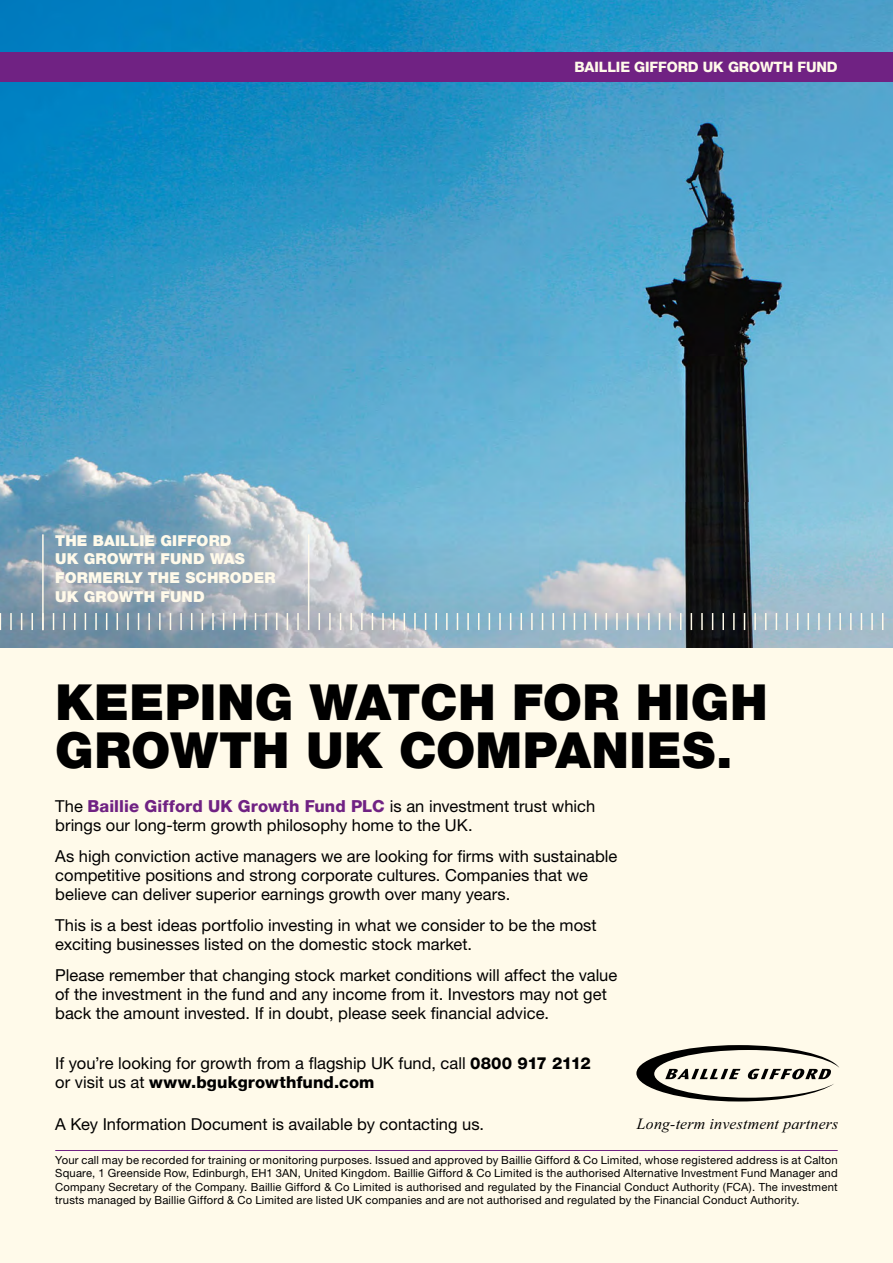
<style>
.page{position:relative;width:893px;height:1263px;background:#fffaea}
.page>*{position:absolute;margin:0;border:0;box-sizing:border-box;transform-origin:0 0}
.t1{font:900 49.5px/48px "Helvetica Neue LT";letter-spacing:.005em;color:#000}
.t2{font:16.5px/18.8px "Helvetica Neue";color:#000}
.t3{font:800 16.5px "Helvetica Neue LT";letter-spacing:.005em;color:#702283}
.t4{font:800 16.5px "Helvetica Neue LT";letter-spacing:.005em;color:#000}
.t5{font:italic 15.75px "Times New Roman";letter-spacing:.015em;color:#000}
.t6{font:900 15px/18.8px "Helvetica Neue LT";letter-spacing:.01em;color:#fffaea}
.t7{font:800 14.25px "Helvetica Neue LT";letter-spacing:-.025em;color:#fffaea}
.t8{font:11.25px/13.5px "Helvetica Neue";letter-spacing:.015em;color:#000;text-align:justify}
.s1{font-family:"Helvetica Neue";font-weight:400;color:#000}
.s2{font-family:"Helvetica Neue LT";font-weight:800}
.s3{font-family:"Helvetica Neue";font-weight:400}
</style>
<div class="page">
<img style="left:0;top:0;width:893px;height:502px">
<img style="left:0;top:502px;width:893px;height:145px">
<hr style="left:42px;top:534px;width:2px;height:96px;background:#fffaea">
<svg style="left:127px;top:613px;width:2px;height:17px"></svg>
<svg style="left:138px;top:613px;width:1px;height:17px"></svg>
<svg style="left:148px;top:613px;width:2px;height:17px"></svg>
<svg style="left:159px;top:613px;width:2px;height:17px"></svg>
<svg style="left:170px;top:613px;width:1px;height:17px"></svg>
<svg style="left:180px;top:613px;width:2px;height:17px"></svg>
<svg style="left:191px;top:613px;width:1px;height:17px"></svg>
<svg style="left:202px;top:613px;width:1px;height:17px"></svg>
<svg style="left:212px;top:613px;width:2px;height:17px"></svg>
<svg style="left:223px;top:613px;width:1px;height:17px"></svg>
<svg style="left:233px;top:613px;width:2px;height:17px"></svg>
<hr style="left:308px;top:534px;width:1px;height:96px;background:#fffaea">
<svg style="left:255px;top:613px;width:1px;height:17px"></svg>
<svg style="left:244px;top:613px;width:2px;height:17px"></svg>
<svg style="left:276px;top:613px;width:2px;height:17px"></svg>
<svg style="left:287px;top:613px;width:1px;height:17px"></svg>
<svg style="left:297px;top:613px;width:2px;height:17px"></svg>
<svg style="left:319px;top:613px;width:1px;height:17px"></svg>
<svg style="left:106px;top:613px;width:1px;height:17px"></svg>
<svg style="left:10px;top:613px;width:2px;height:17px"></svg>
<svg style="left:21px;top:613px;width:1px;height:17px"></svg>
<svg style="left:0;top:613px;width:1px;height:17px"></svg>
<svg style="left:32px;top:613px;width:1px;height:17px"></svg>
<svg style="left:43px;top:613px;width:1px;height:17px"></svg>
<svg style="left:53px;top:613px;width:1px;height:17px"></svg>
<svg style="left:63px;top:613px;width:2px;height:17px"></svg>
<svg style="left:74px;top:613px;width:2px;height:17px"></svg>
<svg style="left:85px;top:613px;width:1px;height:17px"></svg>
<svg style="left:95px;top:613px;width:2px;height:17px"></svg>
<svg style="left:117px;top:613px;width:1px;height:17px"></svg>
<svg style="left:435px;top:613px;width:2px;height:17px"></svg>
<svg style="left:446px;top:613px;width:2px;height:17px"></svg>
<svg style="left:457px;top:613px;width:1px;height:17px"></svg>
<svg style="left:467px;top:613px;width:2px;height:17px"></svg>
<svg style="left:478px;top:613px;width:1px;height:17px"></svg>
<svg style="left:489px;top:613px;width:1px;height:17px"></svg>
<svg style="left:499px;top:613px;width:2px;height:17px"></svg>
<svg style="left:510px;top:613px;width:1px;height:17px"></svg>
<svg style="left:520px;top:613px;width:2px;height:17px"></svg>
<svg style="left:531px;top:613px;width:2px;height:17px"></svg>
<svg style="left:542px;top:613px;width:1px;height:17px"></svg>
<svg style="left:552px;top:613px;width:2px;height:17px"></svg>
<svg style="left:563px;top:613px;width:2px;height:17px"></svg>
<svg style="left:574px;top:613px;width:1px;height:17px"></svg>
<svg style="left:584px;top:613px;width:2px;height:17px"></svg>
<svg style="left:595px;top:613px;width:1px;height:17px"></svg>
<svg style="left:606px;top:613px;width:1px;height:17px"></svg>
<svg style="left:616px;top:613px;width:2px;height:17px"></svg>
<svg style="left:627px;top:613px;width:1px;height:17px"></svg>
<svg style="left:414px;top:613px;width:2px;height:17px"></svg>
<svg style="left:329px;top:613px;width:2px;height:17px"></svg>
<svg style="left:340px;top:613px;width:1px;height:17px"></svg>
<svg style="left:350px;top:613px;width:2px;height:17px"></svg>
<svg style="left:361px;top:613px;width:2px;height:17px"></svg>
<svg style="left:372px;top:613px;width:1px;height:17px"></svg>
<svg style="left:382px;top:613px;width:2px;height:17px"></svg>
<svg style="left:393px;top:613px;width:1px;height:17px"></svg>
<svg style="left:404px;top:613px;width:1px;height:17px"></svg>
<svg style="left:425px;top:613px;width:1px;height:17px"></svg>
<svg style="left:733px;top:613px;width:2px;height:17px"></svg>
<svg style="left:744px;top:613px;width:1px;height:17px"></svg>
<svg style="left:754px;top:613px;width:2px;height:17px"></svg>
<svg style="left:765px;top:613px;width:1px;height:17px"></svg>
<svg style="left:776px;top:613px;width:1px;height:17px"></svg>
<svg style="left:786px;top:613px;width:2px;height:17px"></svg>
<svg style="left:797px;top:613px;width:1px;height:17px"></svg>
<svg style="left:807px;top:613px;width:2px;height:17px"></svg>
<svg style="left:818px;top:613px;width:2px;height:17px"></svg>
<svg style="left:829px;top:613px;width:1px;height:17px"></svg>
<svg style="left:839px;top:613px;width:2px;height:17px"></svg>
<svg style="left:850px;top:613px;width:2px;height:17px"></svg>
<svg style="left:861px;top:613px;width:1px;height:17px"></svg>
<svg style="left:871px;top:613px;width:2px;height:17px"></svg>
<svg style="left:882px;top:613px;width:1px;height:17px"></svg>
<svg style="left:712px;top:613px;width:1px;height:17px"></svg>
<svg style="left:637px;top:613px;width:2px;height:17px"></svg>
<svg style="left:648px;top:613px;width:2px;height:17px"></svg>
<svg style="left:659px;top:613px;width:1px;height:17px"></svg>
<svg style="left:669px;top:613px;width:2px;height:17px"></svg>
<svg style="left:680px;top:613px;width:1px;height:17px"></svg>
<svg style="left:691px;top:613px;width:1px;height:17px"></svg>
<svg style="left:701px;top:613px;width:2px;height:17px"></svg>
<svg style="left:722px;top:613px;width:2px;height:17px"></svg>
<div style="left:0;top:52px;width:893px;height:29px;background:#702283"></div>
<svg style="left:636px;top:1045px;width:203px;height:56px"></svg>
<hr style="left:55px;top:1150px;width:783px;height:1px;background:#702283">
<svg style="left:265px;top:613px;width:2px;height:17px"></svg>
<p class="t6" style="left:55px;top:531px;width:222px">THE BAILLIE GIFFORD<br>UK GROWTH FUND WAS<br>FORMERLY THE SCHRODER<br>UK GROWTH FUND</p>
<p class="t7" style="left:532px;top:58px;width:308px">SCOTTISH MORTGAGE INVESTMENT TRUST</p>
<p class="t7" style="left:574px;top:58px;width:265px">BAILLIE GIFFORD UK GROWTH FUND</p>
<h1 class="t1" style="left:55px;top:678px;width:714px">KEEPING WATCH FOR HIGH<br>GROWTH UK COMPANIES.</h1>
<p class="t3" style="left:55px;top:796px;width:542px"><span class="s1">The</span> Baillie Gifford UK Growth Fund PLC <span class="s1">is an investment trust which</span></p>
<p class="t2" style="left:55px;top:809px;width:564px;line-height:31.5px">brings our long-term growth philosophy home to the UK.<br>As high conviction active managers we are looking for firms with sustainable</p>
<p class="t2" style="left:55px;top:865px;width:534px">competitive positions and strong corporate cultures. Companies that we believe can deliver superior earnings growth over many years.</p>
<p class="t2" style="left:55px;top:916px;width:543px">This is a best ideas portfolio investing in what we consider to be the most exciting businesses listed on the domestic stock market.</p>
<p class="t2" style="left:55px;top:966px;width:564px">Please remember that changing stock market conditions will affect the value of the investment in the fund and any income from it. Investors may not get back the amount invested. If in doubt, please seek financial advice.</p>
<p class="t2" style="left:55px;top:1054px;width:537px">If you’re looking for growth from a flagship UK fund, call <span class="s2">0800 917 2112</span></p>
<p class="t4" style="left:55px;top:1072px;width:321px"><span class="s3">or visit us at</span> www.bgukgrowthfund.com</p>
<p class="t2" style="left:55px;top:1114px;width:430px">A Key Information Document is available by contacting us.</p>
<p class="t5" style="left:637px;top:1113px;width:203px">Long-term investment partners</p>
<p class="t8" style="left:55px;top:1153px;width:784px">Your call may be recorded for training or monitoring purposes. Issued and approved by Baillie Gifford &amp; Co Limited, whose registered address is at Calton Square, 1 Greenside Row, Edinburgh, EH1 3AN, United Kingdom. Baillie Gifford &amp; Co Limited is the authorised Alternative Investment Fund Manager and Company Secretary of the Company. Baillie Gifford &amp; Co Limited is authorised and regulated by the Financial Conduct Authority (FCA). The investment trusts managed by Baillie Gifford &amp; Co Limited are listed UK companies and are not authorised and regulated by the Financial Conduct Authority.</p>
</div>
